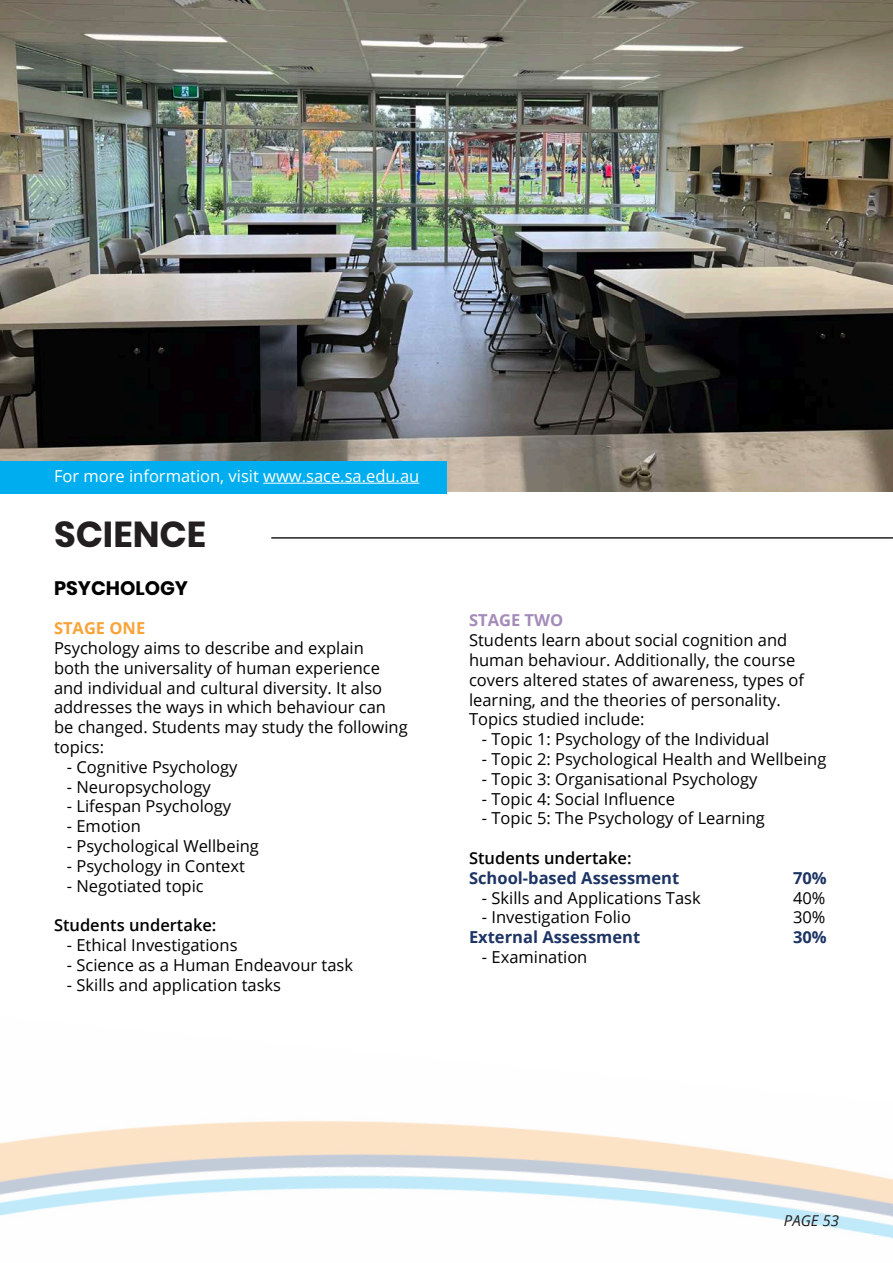
<style>
.page{position:relative;width:893px;height:1263px;background:#fff}
.page>*{position:absolute;margin:0;border:0;box-sizing:border-box;transform-origin:0 0}
.t1{font:700 36px "Poppins";color:#231f20}
.t2{font:700 19.5px "Poppins";color:#000}
.t3{font:16.5px/19.8px "Open Sans";color:#000}
.t4{font:700 16.5px "Open Sans";color:#1d3464}
.t5{font:16.5px "Open Sans";color:#fff}
.t6{font:600 16.5px "Open Sans";color:#000}
.t7{font:700 16.5px "Open Sans";color:#f9a338}
.t8{font:700 16.5px "Open Sans";color:#a48bb9}
.t9{font:italic 15px "Open Sans";color:#231f20}
</style>
<div class="page">
<img style="left:0;top:0;width:893px;height:492px">
<div style="left:0;top:461px;width:446px;height:32px;background:#00aeef"></div>
<hr style="left:263px;top:483px;width:156px;height:1px;background:#fff">
<hr style="left:271px;top:537px;width:622px;height:2px;background:#231f20">
<p class="t5" style="left:54px;top:465px;width:367px">For more information, visit www.sace.sa.edu.au</p>
<p class="t1" style="left:54px;top:514px;width:154px">SCIENCE</p>
<p class="t2" style="left:54px;top:576px;width:136px">PSYCHOLOGY</p>
<p class="t7" style="left:54px;top:616px;width:93px">STAGE ONE</p>
<p class="t3" style="left:54px;top:638px;width:355px">Psychology aims to describe and explain<br>both the universality of human experience and individual and cultural diversity. It also addresses the ways in which behaviour can be changed. Students may study the following topics:</p>
<p class="t3" style="left:67px;top:756px;width:172px">- Cognitive Psychology</p>
<p class="t3" style="left:67px;top:776px;width:145px">- Neuropsychology</p>
<p class="t3" style="left:67px;top:796px;width:166px">- Lifespan Psychology</p>
<p class="t3" style="left:67px;top:816px;width:76px">- Emotion</p>
<p class="t3" style="left:67px;top:836px;width:194px">- Psychological Wellbeing</p>
<p class="t3" style="left:67px;top:855px;width:180px">- Psychology in Context</p>
<p class="t3" style="left:67px;top:875px;width:138px">- Negotiated topic</p>
<p class="t6" style="left:54px;top:914px;width:164px">Students undertake:</p>
<p class="t3" style="left:67px;top:935px;width:172px">- Ethical Investigations</p>
<p class="t3" style="left:67px;top:954px;width:288px">- Science as a Human Endeavour task</p>
<p class="t3" style="left:67px;top:974px;width:216px">- Skills and application tasks</p>
<p class="t8" style="left:469px;top:609px;width:96px">STAGE TWO</p>
<p class="t3" style="left:469px;top:630px;width:336px">Students learn about social cognition and human behaviour. Additionally, the course covers altered states of awareness, types of learning, and the theories of personality.</p>
<p class="t3" style="left:469px;top:709px;width:177px">Topics studied include:</p>
<p class="t3" style="left:482px;top:729px;width:289px">- Topic 1: Psychology of the Individual</p>
<p class="t3" style="left:482px;top:749px;width:346px">- Topic 2: Psychological Health and Wellbeing</p>
<p class="t3" style="left:482px;top:768px;width:277px">- Topic 3: Organisational Psychology</p>
<p class="t3" style="left:482px;top:788px;width:195px">- Topic 4: Social Influence</p>
<p class="t3" style="left:482px;top:808px;width:284px">- Topic 5: The Psychology of Learning</p>
<p class="t6" style="left:469px;top:847px;width:164px">Students undertake:</p>
<p class="t4" style="left:469px;top:866px;width:212px">School-based Assessment</p>
<p class="t4" style="left:793px;top:866px;width:35px">70%</p>
<p class="t3" style="left:482px;top:887px;width:220px">- Skills and Applications Task</p>
<p class="t3" style="left:793px;top:887px;width:34px">40%</p>
<p class="t3" style="left:482px;top:907px;width:151px">- Investigation Folio</p>
<p class="t3" style="left:793px;top:907px;width:34px">30%</p>
<p class="t4" style="left:469px;top:925px;width:173px">External Assessment</p>
<p class="t4" style="left:793px;top:925px;width:35px">30%</p>
<p class="t3" style="left:482px;top:947px;width:107px">- Examination</p>
<p class="t9" style="left:784px;top:1211px;width:57px">PAGE 53</p>
</div>
